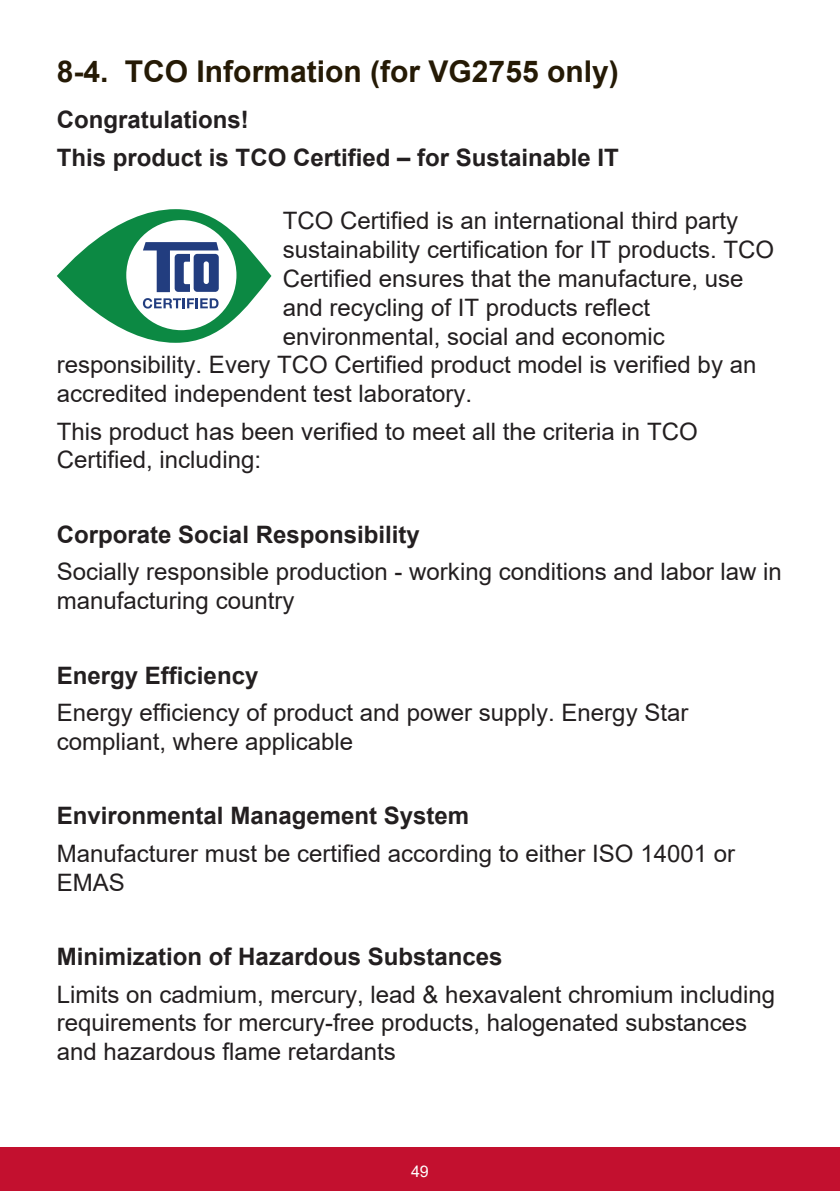
<style>
.page{position:relative;width:840px;height:1191px;background:#fff}
.page>*{position:absolute;margin:0;border:0;box-sizing:border-box;transform-origin:0 0}
.t1{font:700 30px "Arial";color:#251a05}
.t2{font:24px/28.8px "Arial";color:#231f20}
.t3{font:700 24px/37.2px "Arial";color:#231f20}
.t4{font:16px "Arial";color:#fff}
</style>
<div class="page">
<div style="left:0;top:1147px;width:839px;height:44px;background:#c3102f"></div>
<svg style="left:57px;top:209px;width:214px;height:134px"></svg>
<p class="t1" style="left:57px;top:51px;width:563px">8-4. TCO Information (for VG2755 only)</p>
<p class="t3" style="left:57px;top:101px;width:563px">Congratulations!<br>This product is TCO Certified – for Sustainable IT</p>
<p class="t2" style="left:282px;top:206px;width:456px">TCO Certified is an international third party</p>
<p class="t2" style="left:282px;top:235px;width:492px">sustainability certification for IT products. TCO</p>
<p class="t2" style="left:282px;top:264px;width:462px">Certified ensures that the manufacture, use</p>
<p class="t2" style="left:282px;top:293px;width:368px">and recycling of IT products reflect</p>
<p class="t2" style="left:282px;top:321px;width:383px">environmental, social and economic</p>
<p class="t2" style="left:57px;top:350px;width:700px">responsibility. Every TCO Certified product model is verified by an</p>
<p class="t2" style="left:57px;top:379px;width:416px">accredited independent test laboratory.</p>
<p class="t2" style="left:57px;top:416px;width:642px">This product has been verified to meet all the criteria in TCO<br>Certified, including:</p>
<p class="t3" style="left:57px;top:516px;width:364px">Corporate Social Responsibility</p>
<p class="t2" style="left:57px;top:557px;width:726px">Socially responsible production - working conditions and labor law in manufacturing country</p>
<p class="t3" style="left:57px;top:657px;width:203px">Energy Efficiency</p>
<p class="t2" style="left:57px;top:698px;width:632px">Energy efficiency of product and power supply. Energy Star compliant, where applicable</p>
<p class="t3" style="left:57px;top:797px;width:414px">Environmental Management System</p>
<p class="t2" style="left:57px;top:838px;width:679px">Manufacturer must be certified according to either ISO 14001 or<br>EMAS</p>
<p class="t3" style="left:57px;top:938px;width:447px">Minimization of Hazardous Substances</p>
<p class="t2" style="left:57px;top:979px;width:719px">Limits on cadmium, mercury, lead &amp; hexavalent chromium including requirements for mercury-free products, halogenated substances and hazardous flame retardants</p>
<p class="t4" style="left:411px;top:1160px;width:19px">49</p>
</div>
